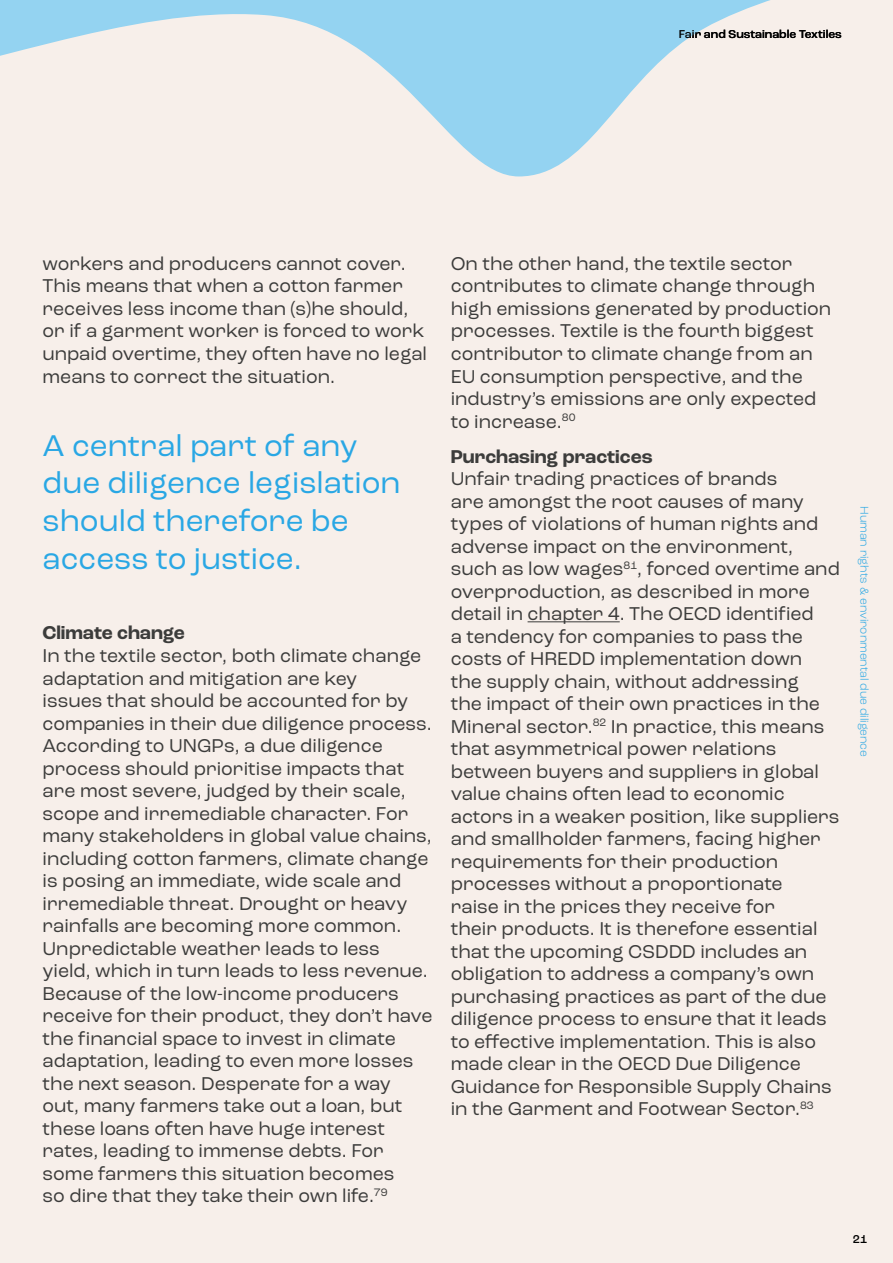
<style>
.page{position:relative;width:893px;height:1263px;background:#f7efea}
.page>*{position:absolute;margin:0;border:0;box-sizing:border-box;transform-origin:0 0}
.t1{font:31.5px/37.8px "Roc Grotesk";color:#29a7e4}
.t2{font:19.5px/22.5px "Roc Grotesk";color:#3c3c3b}
.t3{font:700 19.5px "Roc Grotesk";color:#3c3c3b}
.t4{font:300 12px "Roc Grotesk";color:#29a7e4}
.t5{font:500 12px "Roc Grotesk";color:#000}
</style>
<div class="page">
<hr style="left:528px;top:621px;width:92px;height:1px;background:#3c3c3b">
<svg style="left:0;top:0;width:770px;height:176px"></svg>
<p class="t5" style="left:679px;top:27px;width:165px">Fair and Sustainable Textiles</p>
<p class="t2" style="left:43px;top:252px;width:386px">workers and producers cannot cover.<br>This means that when a cotton farmer receives less income than (s)he should, or if a garment worker is forced to work unpaid overtime, they often have no legal means to correct the situation.</p>
<h1 class="t1" style="left:43px;top:426px;width:360px">A central part of any due diligence legislation should therefore be access to justice.</h1>
<p class="t3" style="left:43px;top:621px;width:144px">Climate change</p>
<p class="t2" style="left:43px;top:644px;width:391px">In the textile sector, both climate change adaptation and mitigation are key<br>issues that should be accounted for by companies in their due diligence process.<br>According to UNGPs, a due diligence process should prioritise impacts that are most severe, judged by their scale, scope and irremediable character. For many stakeholders in global value chains, including cotton farmers, climate change is posing an immediate, wide scale and irremediable threat. Drought or heavy rainfalls are becoming more common.<br>Unpredictable weather leads to less yield, which in turn leads to less revenue.<br>Because of the low-income producers receive for their product, they don’t have the financial space to invest in climate adaptation, leading to even more losses the next season. Desperate for a way<br>out, many farmers take out a loan, but these loans often have huge interest rates, leading to immense debts. For some farmers this situation becomes<br>so dire that they take their own life.<sup>79</sup></p>
<p class="t2" style="left:451px;top:252px;width:382px">On the other hand, the textile sector contributes to climate change through high emissions generated by production processes. Textile is the fourth biggest contributor to climate change from an EU consumption perspective, and the industry’s emissions are only expected to increase.<sup>80</sup></p>
<p class="t3" style="left:451px;top:444px;width:203px">Purchasing practices</p>
<p class="t2" style="left:451px;top:468px;width:391px">Unfair trading practices of brands<br>are amongst the root causes of many types of violations of human rights and adverse impact on the environment, such as low wages<sup>81</sup>, forced overtime and overproduction, as described in more detail in chapter 4. The OECD identified<br>a tendency for companies to pass the costs of HREDD implementation down<br>the supply chain, without addressing<br>the impact of their own practices in the Mineral sector.<sup>82</sup> In practice, this means that asymmetrical power relations between buyers and suppliers in global value chains often lead to economic actors in a weaker position, like suppliers and smallholder farmers, facing higher requirements for their production processes without a proportionate<br>raise in the prices they receive for<br>their products. It is therefore essential that the upcoming CSDDD includes an obligation to address a company’s own purchasing practices as part of the due diligence process to ensure that it leads to effective implementation. This is also made clear in the OECD Due Diligence Guidance for Responsible Supply Chains in the Garment and Footwear Sector.<sup>83</sup></p>
<p class="t4" style="left:872px;top:506px;width:252px;rotate:90deg">Human rights &amp; environmental due diligence</p>
<p class="t5" style="left:853px;top:1231px;width:16px">21</p>
</div>
